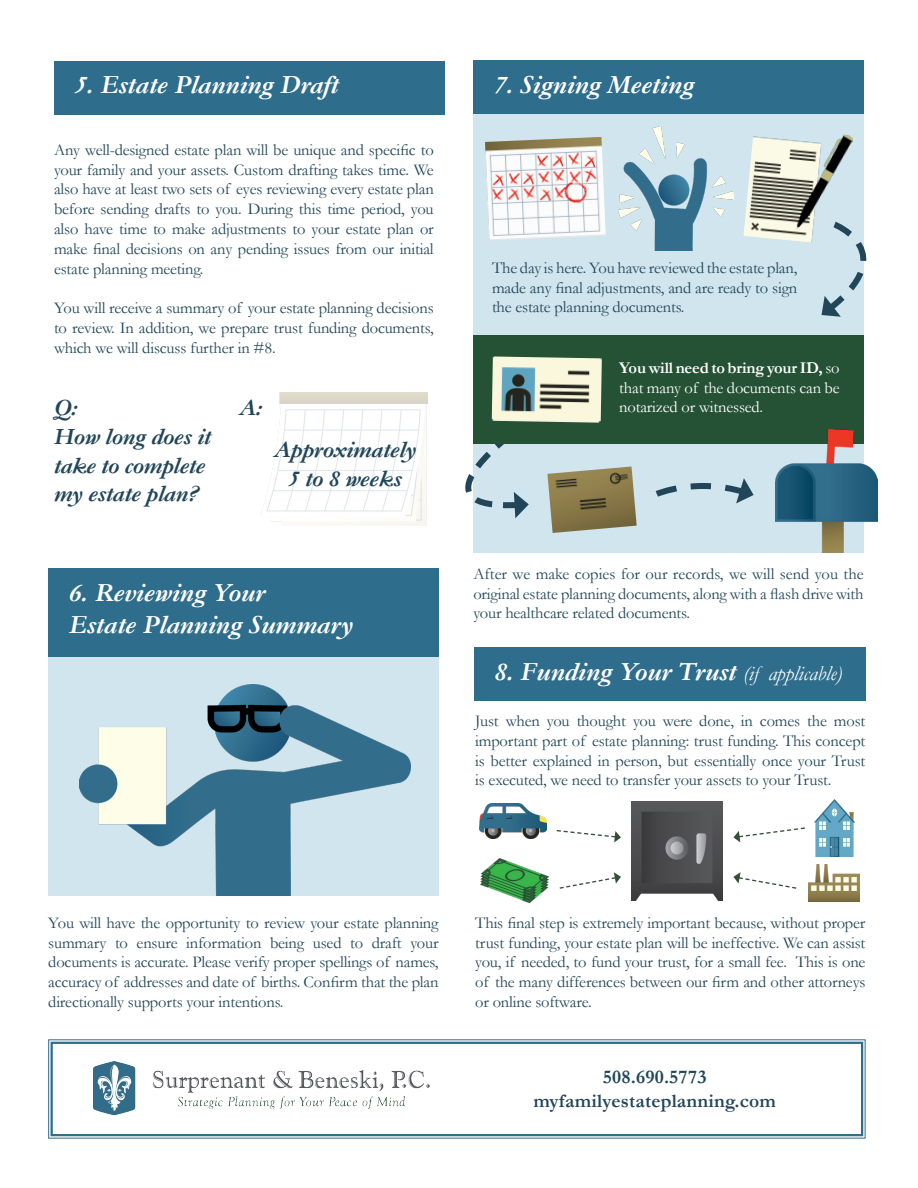
<style>
.page{position:relative;width:918px;height:1188px;background:#fff}
.page>*{position:absolute;margin:0;border:0;box-sizing:border-box;transform-origin:0 0}
.Paragraph_Style_1{font:italic 700 27px "Garamond";color:#fff}
.Paragraph_Style_2_co{font:italic 700 24px/28.8px "Garamond";letter-spacing:-.01em;color:#224659}
.Paragraph_Style_2_co-2{font:700 19.5px "Garamond";letter-spacing:.01em;color:#224659}
.Paragraph_Style_2{font:16.5px/19.8px "Garamond";letter-spacing:-.01em;color:#224659;text-align:justify}
.Paragraph_Style_2-2{font:16.5px/19.8px "Garamond";letter-spacing:-.01em;color:#fff;text-align:justify}
.s1{font-weight:700}
.s2{font-weight:400;font-size:21px}
</style>
<div class="page">
<div style="left:473px;top:443px;width:391px;height:110px;background:#d0e5ee"></div>
<div style="left:48px;top:657px;width:391px;height:239px;background:#d0e5ee"></div>
<img style="left:80px;top:685px;width:330px;height:211px">
<img style="left:262px;top:392px;width:165px;height:133px">
<div style="left:474px;top:647px;width:392px;height:54px;background:#2e6d8c"></div>
<div style="left:48px;top:568px;width:391px;height:89px;background:#2e6d8c"></div>
<div style="left:54px;top:61px;width:390px;height:54px;background:#2e6d8c"></div>
<img style="left:631px;top:801px;width:92px;height:99px">
<img style="left:814px;top:800px;width:41px;height:56px">
<img style="left:808px;top:864px;width:52px;height:37px">
<img style="left:481px;top:859px;width:68px;height:44px">
<img style="left:480px;top:803px;width:67px;height:36px">
<svg style="left:556px;top:830px;width:65px;height:13px"></svg>
<svg style="left:733px;top:827px;width:72px;height:15px"></svg>
<svg style="left:559px;top:872px;width:62px;height:17px"></svg>
<svg style="left:733px;top:872px;width:64px;height:17px"></svg>
<svg style="left:410px;top:429px;width:119px;height:89px"></svg>
<div style="left:473px;top:114px;width:391px;height:221px;background:#d0e5ee"></div>
<div style="left:473px;top:335px;width:391px;height:108px;background:#255134"></div>
<div style="left:473px;top:60px;width:391px;height:54px;background:#2e6d8c"></div>
<img style="left:485px;top:137px;width:121px;height:104px">
<img style="left:744px;top:134px;width:109px;height:109px">
<img style="left:547px;top:467px;width:90px;height:66px">
<img style="left:775px;top:429px;width:102px;height:123px">
<img style="left:492px;top:356px;width:110px;height:67px">
<svg style="left:820px;top:218px;width:47px;height:99px"></svg>
<svg style="left:655px;top:478px;width:99px;height:25px"></svg>
<img style="left:619px;top:127px;width:115px;height:123px">
<svg style="left:48px;top:1039px;width:818px;height:100px"></svg>
<div style="left:51px;top:1042px;width:812px;height:94px;border:2px solid #2e6d8c"></div>
<img style="left:93px;top:1061px;width:337px;height:54px">
<p class="Paragraph_Style_1" style="left:75px;top:66px;width:265px">5. Estate Planning Draft</p>
<p class="Paragraph_Style_2" style="left:54px;top:139px;width:381px">Any well-designed estate plan will be unique and specific to your family and your assets. Custom drafting takes time. We also have at least two sets of eyes reviewing every estate plan before sending drafts to you. During this time period, you also have time to make adjustments to your estate plan or make final decisions on any pending issues from our initial estate planning meeting.</p>
<p class="Paragraph_Style_2" style="left:54px;top:298px;width:381px">You will receive a summary of your estate planning decisions to review. In addition, we prepare trust funding documents, which we will discuss further in #8.</p>
<p class="Paragraph_Style_2_co" style="left:54px;top:392px;width:25px">Q:</p>
<p class="Paragraph_Style_2_co" style="left:54px;top:421px;width:159px">How long does it take to complete my estate plan?</p>
<p class="Paragraph_Style_2_co" style="left:240px;top:392px;width:24px">A:</p>
<p class="Paragraph_Style_2_co" style="left:274px;top:434px;width:144px">Approximately</p>
<p class="Paragraph_Style_2_co" style="left:289px;top:463px;width:115px">5 to 8 weeks</p>
<p class="Paragraph_Style_1" style="left:69px;top:573px;width:197px">6. Reviewing Your</p>
<p class="Paragraph_Style_1" style="left:69px;top:606px;width:285px">Estate Planning Summary</p>
<p class="Paragraph_Style_1" style="left:494px;top:65px;width:201px">7. Signing Meeting</p>
<p class="Paragraph_Style_2" style="left:492px;top:257px;width:307px">The day is here. You have reviewed the estate plan, made any final adjustments, and are ready to sign the estate planning documents.</p>
<p class="Paragraph_Style_2-2" style="left:619px;top:357px;width:222px"><span class="s1">You will need to bring your ID,</span> so that many of the documents can be notarized or witnessed.</p>
<p class="Paragraph_Style_2" style="left:473px;top:563px;width:392px">After we make copies for our records, we will send you the original estate planning documents, along with a flash drive with your healthcare related documents.</p>
<p class="Paragraph_Style_1" style="left:495px;top:652px;width:349px">8. Funding Your Trust <span class="s2">(if applicable)</span></p>
<p class="Paragraph_Style_2" style="left:475px;top:710px;width:392px">Just when you thought you were done, in comes the most important part of estate planning: trust funding. This concept is better explained in person, but essentially once your Trust is executed, we need to transfer your assets to your Trust.</p>
<p class="Paragraph_Style_2" style="left:48px;top:912px;width:392px">You will have the opportunity to review your estate planning summary to ensure information being used to draft your documents is accurate. Please verify proper spellings of names, accuracy of addresses and date of births. Confirm that the plan</p>
<p class="Paragraph_Style_2" style="left:48px;top:991px;width:237px">directionally supports your intentions.</p>
<p class="Paragraph_Style_2" style="left:475px;top:912px;width:392px">This final step is extremely important because, without proper trust funding, your estate plan will be ineffective. We can assist you, if needed, to fund your trust, for a small fee. This is one of the many differences between our firm and other attorneys or online software.</p>
<p class="Paragraph_Style_2_co-2" style="left:603px;top:1064px;width:105px">508.690.5773</p>
<p class="Paragraph_Style_2_co-2" style="left:533px;top:1088px;width:244px">myfamilyestateplanning.com</p>
</div>
